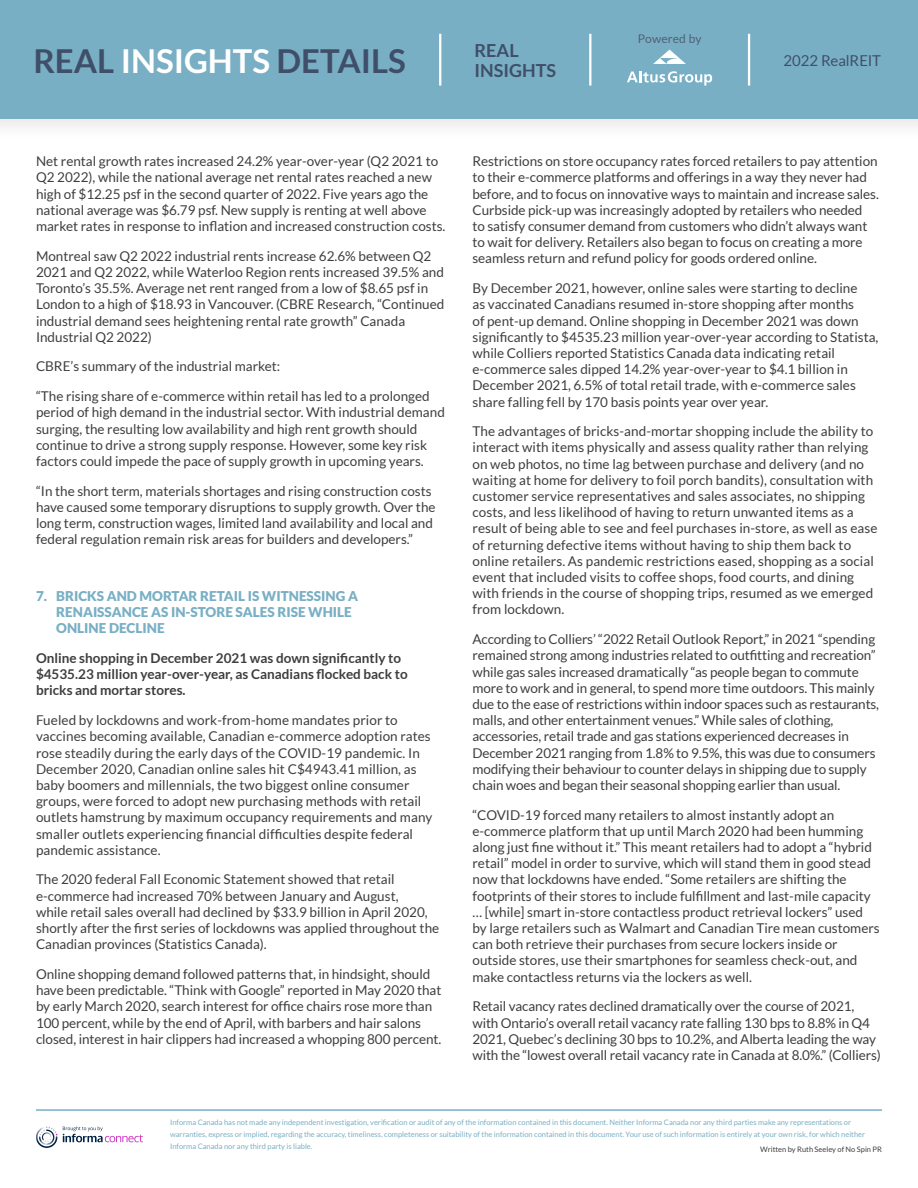
<style>
.page{position:relative;width:918px;height:1188px;background:#fff}
.page>*{position:absolute;margin:0;border:0;box-sizing:border-box;transform-origin:0 0}
.t1{font:700 33px "Lato";color:#404f69}
.t2{font:700 18px/19.5px "Lato";color:#404f69}
.t3{font:15px "Lato";letter-spacing:-.005em;color:#404f69}
.Body{font:13.5px/16.2px "Lato";color:#3e3e3f}
.Body-Bold{font:700 13.5px/16.2px "Lato";color:#3e3e3f}
.t4{font:900 13.5px/16.2px "Lato";color:#79afc4}
.t5{font:12px "Lato";letter-spacing:.015em;color:#525f77}
.t6{font:7.5px/12px "Lato";color:#79afc4}
.t7{font:7.5px "Lato";color:#3e3e3f}
.s1{color:#fff}
</style>
<div class="page">
<div style="left:0;top:0;width:918px;height:142px;background:#f8f7f8"></div>
<div style="left:0;top:0;width:918px;height:119px;background:#79afc4"></div>
<hr style="left:36px;top:1109px;width:846px;height:2px;background:#79afc4">
<svg style="left:36px;top:1126px;width:107px;height:22px"></svg>
<hr style="left:439px;top:34px;width:2px;height:52px;background:#fff">
<hr style="left:589px;top:34px;width:2px;height:52px;background:#fff">
<svg style="left:627px;top:71px;width:85px;height:15px"></svg>
<svg style="left:653px;top:50px;width:33px;height:14px"></svg>
<hr style="left:748px;top:34px;width:2px;height:52px;background:#fff">
<p class="t5" style="left:638px;top:32px;width:65px">Powered by</p>
<h1 class="t1" style="left:33px;top:42px;width:374px">REAL <span class="s1">INSIGHTS</span> DETAILS</h1>
<h2 class="t2" style="left:475px;top:41px;width:83px">REAL<br>INSIGHTS</h2>
<p class="t3" style="left:783px;top:52px;width:99px">2022 RealREIT</p>
<p class="Body" style="left:36px;top:153px;width:411px">Net rental growth rates increased 24.2% year-over-year (Q2 2021 to Q2 2022), while the national average net rental rates reached a new high of $12.25 psf in the second quarter of 2022. Five years ago the national average was $6.79 psf. New supply is renting at well above market rates in response to inflation and increased construction costs.</p>
<p class="Body" style="left:36px;top:248px;width:410px">Montreal saw Q2 2022 industrial rents increase 62.6% between Q2<br>2021 and Q2 2022, while Waterloo Region rents increased 39.5% and Toronto’s 35.5%. Average net rent ranged from a low of $8.65 psf in London to a high of $18.93 in Vancouver. (CBRE Research, “Continued industrial demand sees heightening rental rate growth” Canada Industrial Q2 2022)</p>
<p class="Body" style="left:36px;top:358px;width:246px">CBRE’s summary of the industrial market:</p>
<p class="Body" style="left:36px;top:388px;width:410px">“The rising share of e-commerce within retail has led to a prolonged period of high demand in the industrial sector. With industrial demand surging, the resulting low availability and high rent growth should continue to drive a strong supply response. However, some key risk factors could impede the pace of supply growth in upcoming years.</p>
<p class="Body" style="left:36px;top:483px;width:401px">“In the short term, materials shortages and rising construction costs have caused some temporary disruptions to supply growth. Over the long term, construction wages, limited land availability and local and federal regulation remain risk areas for builders and developers.”</p>
<p class="t4" style="left:56px;top:588px;width:303px;text-indent:-20px">7. BRICKS AND MORTAR RETAIL IS WITNESSING A<br>RENAISSANCE AS IN-STORE SALES RISE WHILE<br>ONLINE DECLINE</p>
<p class="Body-Bold" style="left:36px;top:650px;width:373px">Online shopping in December 2021 was down significantly to $4535.23 million year-over-year, as Canadians flocked back to bricks and mortar stores.</p>
<p class="Body" style="left:36px;top:712px;width:398px">Fueled by lockdowns and work-from-home mandates prior to vaccines becoming available, Canadian e-commerce adoption rates rose steadily during the early days of the COVID-19 pandemic. In December 2020, Canadian online sales hit C$4943.41 million, as baby boomers and millennials, the two biggest online consumer groups, were forced to adopt new purchasing methods with retail outlets hamstrung by maximum occupancy requirements and many smaller outlets experiencing financial difficulties despite federal pandemic assistance.</p>
<p class="Body" style="left:36px;top:871px;width:405px">The 2020 federal Fall Economic Statement showed that retail e-commerce had increased 70% between January and August,<br>while retail sales overall had declined by $33.9 billion in April 2020, shortly after the first series of lockdowns was applied throughout the Canadian provinces (Statistics Canada).</p>
<p class="Body" style="left:36px;top:966px;width:407px">Online shopping demand followed patterns that, in hindsight, should have been predictable. “Think with Google” reported in May 2020 that by early March 2020, search interest for office chairs rose more than 100 percent, while by the end of April, with barbers and hair salons closed, interest in hair clippers had increased a whopping 800 percent.</p>
<p class="Body" style="left:472px;top:153px;width:408px">Restrictions on store occupancy rates forced retailers to pay attention to their e-commerce platforms and offerings in a way they never had before, and to focus on innovative ways to maintain and increase sales.<br>Curbside pick-up was increasingly adopted by retailers who needed<br>to satisfy consumer demand from customers who didn’t always want to wait for delivery. Retailers also began to focus on creating a more seamless return and refund policy for goods ordered online.</p>
<p class="Body" style="left:472px;top:280px;width:407px">By December 2021, however, online sales were starting to decline<br>as vaccinated Canadians resumed in-store shopping after months<br>of pent-up demand. Online shopping in December 2021 was down significantly to $4535.23 million year-over-year according to Statista, while Colliers reported Statistics Canada data indicating retail e-commerce sales dipped 14.2% year-over-year to $4.1 billion in December 2021, 6.5% of total retail trade, with e-commerce sales share falling fell by 170 basis points year over year.</p>
<p class="Body" style="left:472px;top:423px;width:406px">The advantages of bricks-and-mortar shopping include the ability to interact with items physically and assess quality rather than relying on web photos, no time lag between purchase and delivery (and no waiting at home for delivery to foil porch bandits), consultation with customer service representatives and sales associates, no shipping costs, and less likelihood of having to return unwanted items as a result of being able to see and feel purchases in-store, as well as ease of returning defective items without having to ship them back to online retailers. As pandemic restrictions eased, shopping as a social event that included visits to coffee shops, food courts, and dining with friends in the course of shopping trips, resumed as we emerged from lockdown.</p>
<p class="Body" style="left:472px;top:631px;width:408px">According to Colliers’ “2022 Retail Outlook Report,” in 2021 “spending remained strong among industries related to outfitting and recreation” while gas sales increased dramatically “as people began to commute more to work and in general, to spend more time outdoors. This mainly due to the ease of restrictions within indoor spaces such as restaurants, malls, and other entertainment venues.” While sales of clothing, accessories, retail trade and gas stations experienced decreases in December 2021 ranging from 1.8% to 9.5%, this was due to consumers modifying their behaviour to counter delays in shipping due to supply chain woes and began their seasonal shopping earlier than usual.</p>
<p class="Body" style="left:472px;top:807px;width:409px">“COVID-19 forced many retailers to almost instantly adopt an e-commerce platform that up until March 2020 had been humming along just fine without it.” This meant retailers had to adopt a “hybrid retail” model in order to survive, which will stand them in good stead now that lockdowns have ended. “Some retailers are shifting the footprints of their stores to include fulfillment and last-mile capacity … [while] smart in-store contactless product retrieval lockers” used by large retailers such as Walmart and Canadian Tire mean customers can both retrieve their purchases from secure lockers inside or outside stores, use their smartphones for seamless check-out, and make contactless returns via the lockers as well.</p>
<p class="Body" style="left:472px;top:998px;width:410px">Retail vacancy rates declined dramatically over the course of 2021, with Ontario’s overall retail vacancy rate falling 130 bps to 8.8% in Q4<br>2021, Quebec’s declining 30 bps to 10.2%, and Alberta leading the way with the “lowest overall retail vacancy rate in Canada at 8.0%.” (Colliers)</p>
<p class="t6" style="left:170px;top:1116px;width:697px">Informa Canada has not made any independent investigation, verification or audit of any of the information contained in this document. Neither Informa Canada nor any third parties make any representations or warranties, express or implied, regarding the accuracy, timeliness, completeness or suitability of the information contained in this document. Your use of such information is entirely at your own risk, for which neither<br>Informa Canada nor any third party is liable.</p>
<p class="t7" style="left:760px;top:1145px;width:123px">Written by Ruth Seeley of No Spin PR</p>
</div>
